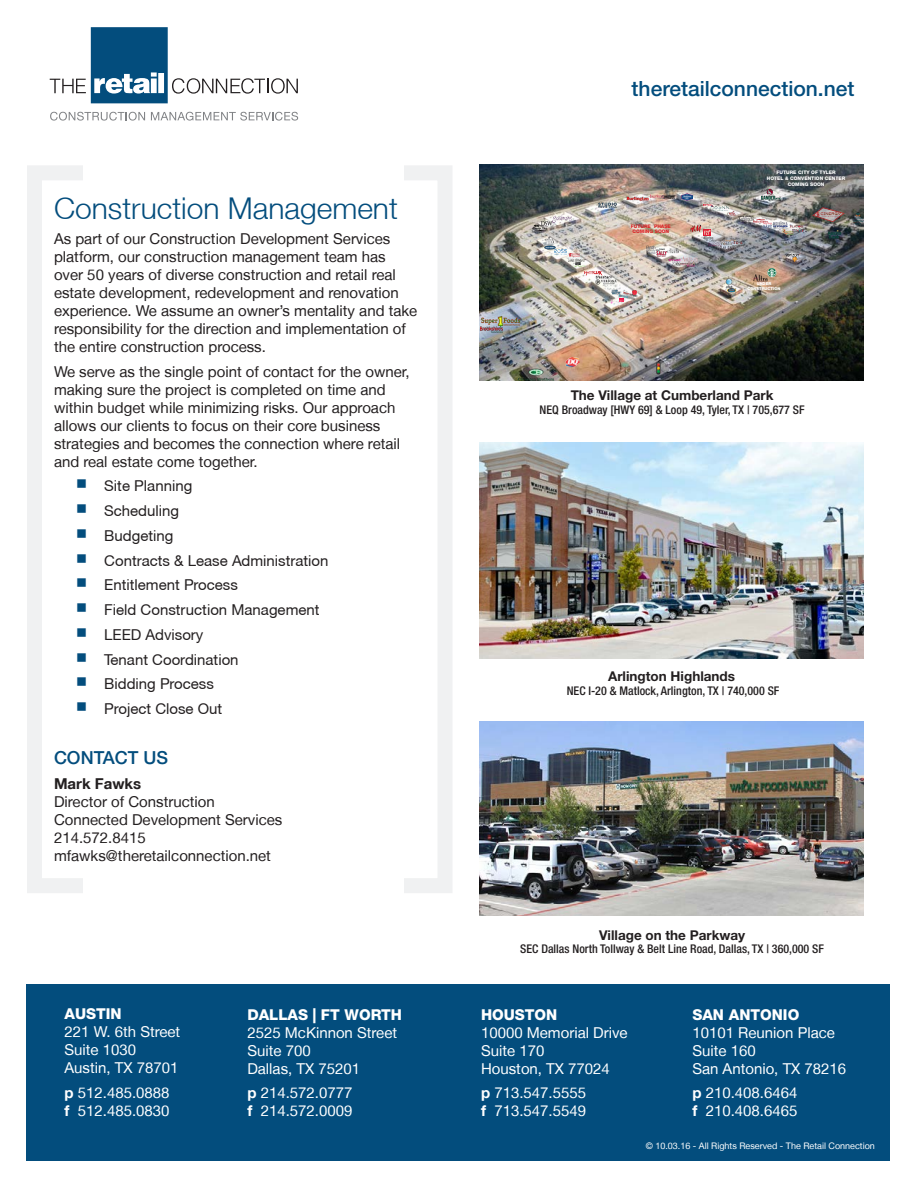
<style>
.page{position:relative;width:918px;height:1188px;background:#fff}
.page>*{position:absolute;margin:0;border:0;box-sizing:border-box;transform-origin:0 0}
.t1{font:300 30px "Helvetica Neue LT";color:#034d7d}
.Upper_Right{font:500 21px "Helvetica Neue LT Std";color:#034d7d}
.t2{font:500 18px "Helvetica Neue LT Std";color:#034d7d}
.t3{font:15px/18px "Helvetica Neue LT";color:#231f20}
.flyer_fonts{font:15px "Helvetica Neue LT";color:#fff}
.t4{font:15px "Helvetica Neue CE";color:#231f20}
.flyer_fonts-2{font:800 15px "Helvetica Neue LT Std";color:#fff}
.t5{font:700 15px "Helvetica Neue LT";color:#231f20}
.t6{font:700 13.5px "Helvetica Neue LT Std";color:#231f20}
.t7{font:500 condensed 12px "Helvetica Neue LT Std";color:#231f20}
.t8{font:9px "Helvetica Neue LT";color:#fff}
.t9{font:800 4.8px/5.8px "Helvetica Neue LT Std";color:#fff;text-align:center}
.t10{font:800 4.8px/5.8px "Helvetica Neue LT Std";color:#dc2225;text-align:center}
.t11{font:900 3.9px/4.7px "Helvetica Neue";color:#fff;text-align:center}
.t12{font:700 2.4px "Helvetica Neue";color:#231f20}
.s1{font-weight:700}
</style>
<div class="page">
<svg style="left:50px;top:27px;width:248px;height:76px"></svg>
<svg style="left:50px;top:112px;width:95px;height:9px"></svg>
<svg style="left:151px;top:112px;width:147px;height:9px"></svg>
<div style="left:26px;top:984px;width:864px;height:177px;background:#034d7d"></div>
<div style="left:27px;top:165px;width:426px;height:728px;border:15px solid #f0f1f2"></div>
<div style="left:83px;top:139px;width:321px;height:790px;background:#fff"></div>
<img style="left:479px;top:164px;width:385px;height:216px">
<img style="left:609px;top:298px;width:16px;height:8px">
<img style="left:623px;top:292px;width:15px;height:7px">
<img style="left:618px;top:293px;width:18px;height:10px">
<img style="left:605px;top:285px;width:15px;height:4px">
<img style="left:583px;top:271px;width:20px;height:5px">
<img style="left:596px;top:275px;width:16px;height:4px">
<img style="left:595px;top:279px;width:22px;height:6px">
<svg style="left:543px;top:236px;width:43px;height:31px"></svg>
<svg style="left:540px;top:222px;width:13px;height:4px"></svg>
<img style="left:533px;top:226px;width:17px;height:5px">
<img style="left:552px;top:214px;width:19px;height:8px">
<img style="left:590px;top:198px;width:35px;height:14px">
<img style="left:627px;top:197px;width:21px;height:5px">
<svg style="left:682px;top:193px;width:11px;height:7px"></svg>
<svg style="left:704px;top:205px;width:10px;height:2px"></svg>
<img style="left:712px;top:206px;width:17px;height:5px">
<img style="left:723px;top:210px;width:17px;height:8px">
<img style="left:740px;top:217px;width:14px;height:4px">
<img style="left:774px;top:223px;width:14px;height:6px">
<img style="left:792px;top:256px;width:14px;height:6px">
<img style="left:785px;top:253px;width:16px;height:3px">
<svg style="left:726px;top:278px;width:11px;height:15px"></svg>
<img style="left:762px;top:190px;width:19px;height:11px">
<svg style="left:753px;top:219px;width:19px;height:8px"></svg>
<svg style="left:853px;top:213px;width:11px;height:11px"></svg>
<svg style="left:828px;top:230px;width:13px;height:9px"></svg>
<svg style="left:754px;top:268px;width:22px;height:14px"></svg>
<svg style="left:652px;top:362px;width:13px;height:12px"></svg>
<img style="left:517px;top:368px;width:37px;height:12px">
<svg style="left:566px;top:357px;width:13px;height:9px"></svg>
<img style="left:650px;top:195px;width:14px;height:5px">
<svg style="left:661px;top:196px;width:13px;height:3px"></svg>
<svg style="left:782px;top:225px;width:23px;height:9px"></svg>
<img style="left:482px;top:317px;width:39px;height:8px">
<svg style="left:611px;top:287px;width:12px;height:15px"></svg>
<img style="left:480px;top:327px;width:22px;height:5px">
<svg style="left:632px;top:290px;width:4px;height:4px"></svg>
<img style="left:646px;top:225px;width:98px;height:43px">
<svg style="left:813px;top:207px;width:31px;height:15px"></svg>
<img style="left:816px;top:212px;width:24px;height:5px">
<img style="left:480px;top:442px;width:384px;height:216px">
<img style="left:480px;top:721px;width:384px;height:194px">
<p class="t1" style="left:54px;top:190px;width:345px">Construction Management</p>
<p class="t3" style="left:54px;top:229px;width:365px">As part of our Construction Development Services platform, our construction management team has over 50 years of diverse construction and retail real estate development, redevelopment and renovation experience. We assume an owner’s mentality and take responsibility for the direction and implementation of the entire construction process.</p>
<p class="t3" style="left:54px;top:362px;width:357px">We serve as the single point of contact for the owner, making sure the project is completed on time and within budget while minimizing risks. Our approach allows our clients to focus on their core business strategies and becomes the connection where retail and real estate come together.</p>
<p class="t4" style="left:104px;top:477px;width:90px">Site Planning</p>
<p class="t4" style="left:104px;top:502px;width:76px">Scheduling</p>
<p class="t4" style="left:104px;top:526px;width:71px">Budgeting</p>
<p class="t4" style="left:104px;top:551px;width:226px">Contracts &amp; Lease Administration</p>
<p class="t4" style="left:104px;top:576px;width:135px">Entitlement Process</p>
<p class="t4" style="left:104px;top:601px;width:217px">Field Construction Management</p>
<p class="t4" style="left:104px;top:625px;width:101px">LEED Advisory</p>
<p class="t4" style="left:104px;top:650px;width:136px">Tenant Coordination</p>
<p class="t4" style="left:104px;top:675px;width:111px">Bidding Process</p>
<p class="t4" style="left:104px;top:700px;width:120px">Project Close Out</p>
<p class="t2" style="left:54px;top:747px;width:116px">CONTACT US</p>
<p class="t5" style="left:54px;top:774px;width:89px">Mark Fawks</p>
<p class="t3" style="left:54px;top:793px;width:162px">Director of Construction</p>
<p class="t3" style="left:54px;top:811px;width:230px">Connected Development Services</p>
<p class="t3" style="left:54px;top:829px;width:93px">214.572.8415</p>
<p class="t3" style="left:54px;top:847px;width:219px">mfawks@theretailconnection.net</p>
<p class="flyer_fonts-2" style="left:64px;top:1005px;width:59px">AUSTIN</p>
<p class="flyer_fonts" style="left:64px;top:1023px;width:117px">221 W. 6th Street</p>
<p class="flyer_fonts" style="left:64px;top:1041px;width:73px">Suite 1030</p>
<p class="flyer_fonts" style="left:64px;top:1059px;width:115px">Austin, TX 78701</p>
<p class="flyer_fonts" style="left:64px;top:1084px;width:107px"><span class="s1">p</span> 512.485.0888</p>
<p class="flyer_fonts" style="left:64px;top:1102px;width:107px"><span class="s1">f</span> 512.485.0830</p>
<p class="flyer_fonts-2" style="left:247px;top:1005px;width:156px">DALLAS | FT WORTH</p>
<p class="flyer_fonts" style="left:247px;top:1023px;width:151px">2525 McKinnon Street</p>
<p class="flyer_fonts" style="left:247px;top:1041px;width:65px">Suite 700</p>
<p class="flyer_fonts" style="left:247px;top:1059px;width:114px">Dallas, TX 75201</p>
<p class="flyer_fonts" style="left:247px;top:1084px;width:107px"><span class="s1">p</span> 214.572.0777</p>
<p class="flyer_fonts" style="left:247px;top:1102px;width:107px"><span class="s1">f</span> 214.572.0009</p>
<p class="Upper_Right" style="left:632px;top:76px;width:224px">theretailconnection.net</p>
<p class="t10" style="left:631px;top:223px;width:42px">FUTURE PHASE<br>COMING SOON</p>
<p class="t12" style="left:656px;top:248px;width:11px;rotate:-1deg">Uptown</p>
<p class="t12" style="left:738px;top:215px;width:15px;rotate:-1deg">Oscar Nails</p>
<p class="t9" style="left:767px;top:169px;width:80px">FUTURE CITY OF TYLER<br>HOTEL &amp; CONVENTION CENTER<br>COMING SOON</p>
<p class="t11" style="left:748px;top:282px;width:34px">UNDER<br>CONSTRUCTION</p>
<p class="t6" style="left:571px;top:387px;width:204px">The Village at Cumberland Park</p>
<p class="t7" style="left:540px;top:402px;width:267px">NEQ Broadway [HWY 69] &amp; Loop 49, Tyler, TX | 705,677 SF</p>
<p class="t6" style="left:608px;top:668px;width:128px">Arlington Highlands</p>
<p class="t7" style="left:567px;top:683px;width:214px">NEC I-20 &amp; Matlock, Arlington, TX | 740,000 SF</p>
<p class="t6" style="left:599px;top:927px;width:148px">Village on the Parkway</p>
<p class="t7" style="left:520px;top:942px;width:305px">SEC Dallas North Tollway &amp; Belt Line Road, Dallas, TX | 360,000 SF</p>
<p class="flyer_fonts-2" style="left:481px;top:1005px;width:78px">HOUSTON</p>
<p class="flyer_fonts" style="left:481px;top:1023px;width:148px">10000 Memorial Drive</p>
<p class="flyer_fonts" style="left:481px;top:1041px;width:65px">Suite 170</p>
<p class="flyer_fonts" style="left:481px;top:1059px;width:130px">Houston, TX 77024</p>
<p class="flyer_fonts" style="left:481px;top:1084px;width:107px"><span class="s1">p</span> 713.547.5555</p>
<p class="flyer_fonts" style="left:481px;top:1102px;width:107px"><span class="s1">f</span> 713.547.5549</p>
<p class="flyer_fonts-2" style="left:692px;top:1005px;width:108px">SAN ANTONIO</p>
<p class="flyer_fonts" style="left:692px;top:1023px;width:144px">10101 Reunion Place</p>
<p class="flyer_fonts" style="left:692px;top:1041px;width:65px">Suite 160</p>
<p class="flyer_fonts" style="left:692px;top:1059px;width:155px">San Antonio, TX 78216</p>
<p class="flyer_fonts" style="left:692px;top:1084px;width:107px"><span class="s1">p</span> 210.408.6464</p>
<p class="flyer_fonts" style="left:692px;top:1102px;width:107px"><span class="s1">f</span> 210.408.6465</p>
<p class="t8" style="left:646px;top:1140px;width:231px">© 10.03.16 - All Rights Reserved - The Retail Connection</p>
</div>
